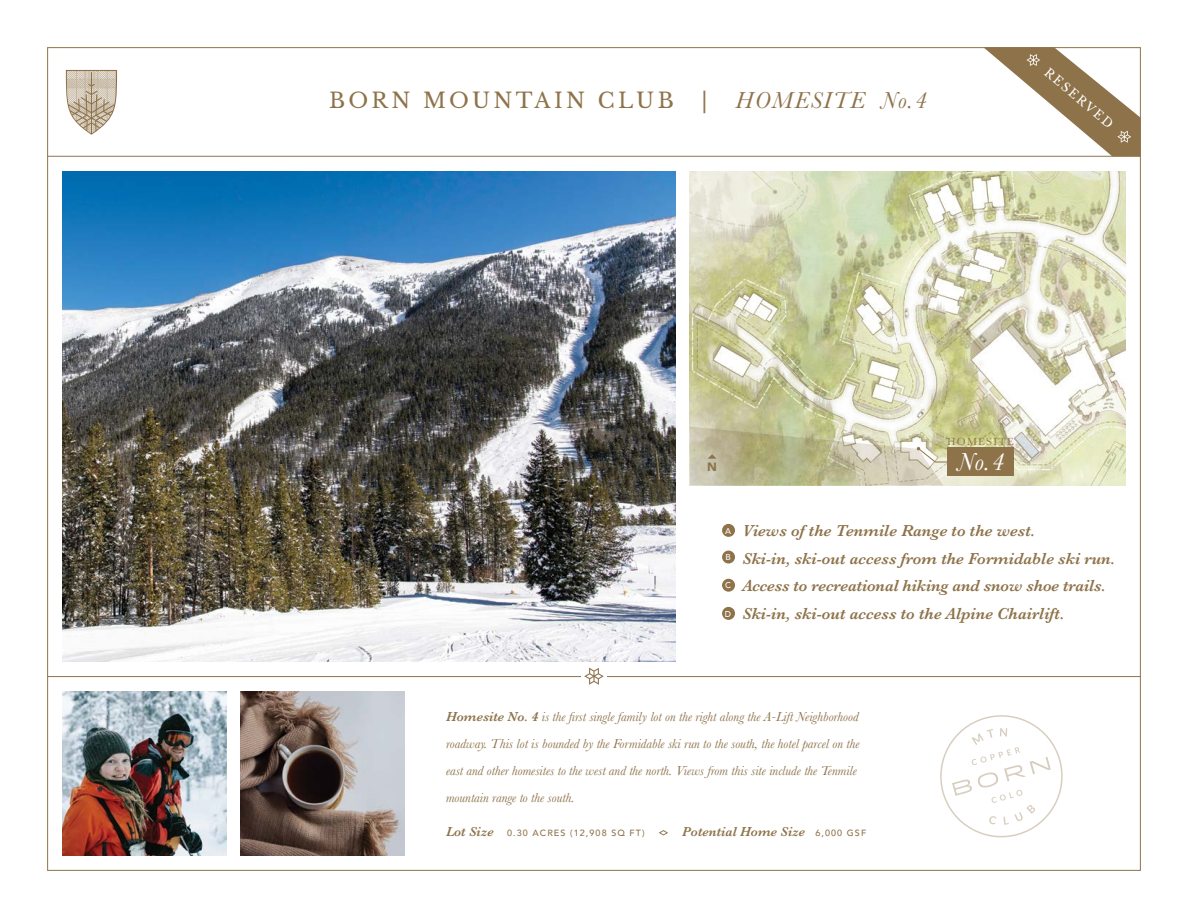
<style>
.page{position:relative;width:1188px;height:918px;background:#fff}
.page>*{position:absolute;margin:0;border:0;box-sizing:border-box;transform-origin:0 0}
.t1{font:italic 25.5px "Baskerville";color:#fff}
.t2{font:italic 24px "Baskerville";letter-spacing:.06em;color:#8e734a}
.t3{font:21px "Libre Baskerville";letter-spacing:.16em;color:#8e734a}
.t4{font:italic 600 16.5px/27.8px "Baskerville";color:#8e734a}
.t5{font:italic 13.5px/27px "Baskerville";color:#8e734a}
.t6{font:italic 600 13.5px "Baskerville";color:#8e734a}
.t7{font:12px "Libre Baskerville";color:#fff}
.t8{font:900 12px "Avenir";color:#8e734a}
.t9{font:10.8px "Baskerville";letter-spacing:.12em;color:#8e734a}
.t10{font:500 9px "Avenir";letter-spacing:.12em;color:#8e734a}
.t11{font:500 8.4px "Avenir";color:#fff}
.s1{font-family:"Libre Baskerville";font-style:normal;font-size:21px}
.s2{font-weight:600}
.s3{font-family:"Baskerville";font-weight:600;font-style:italic;font-size:13.5px}
.s4{font-family:"Avenir";font-weight:500;font-style:normal;font-size:9px}
</style>
<div class="page">
<svg style="left:983px;top:49px;width:156px;height:107px"></svg>
<img style="left:62px;top:692px;width:164px;height:163px">
<svg style="left:66px;top:70px;width:51px;height:65px"></svg>
<div style="left:722px;top:524px;width:13px;height:13px;background:#8e734a;border-radius:50%"></div>
<div style="left:722px;top:551px;width:13px;height:13px;background:#8e734a;border-radius:50%"></div>
<div style="left:722px;top:579px;width:13px;height:13px;background:#8e734a;border-radius:50%"></div>
<div style="left:722px;top:607px;width:13px;height:13px;background:#8e734a;border-radius:50%"></div>
<svg style="left:940px;top:715px;width:123px;height:123px"></svg>
<hr style="left:48px;top:156px;width:1092px;height:1px;background:#8e734a">
<hr style="left:48px;top:676px;width:1092px;height:1px;background:#8e734a">
<div style="left:581px;top:663px;width:26px;height:26px;background:#fff"></div>
<svg style="left:584px;top:668px;width:20px;height:17px"></svg>
<img style="left:62px;top:171px;width:613px;height:490px">
<img style="left:240px;top:692px;width:164px;height:163px">
<svg style="left:690px;top:171px;width:436px;height:314px"></svg>
<svg style="left:690px;top:427px;width:272px;height:58px;background:#c5c2a0"></svg>
<div style="left:948px;top:448px;width:66px;height:28px;background:#8e734a"></div>
<svg style="left:659px;top:830px;width:9px;height:6px"></svg>
<h3 class="t3" style="left:329px;top:88px;width:346px">BORN MOUNTAIN CLUB</h3>
<h2 class="t2" style="left:702px;top:84px;width:227px"><span class="s1">|</span> HOMESITE No.4</h2>
<p class="t7" style="left:1051px;top:65px;width:87px;rotate:40deg">RESERVED</p>
<p class="t8" style="left:707px;top:456px;width:11px">N</p>
<p class="t9" style="left:947px;top:434px;width:68px">HOMESITE</p>
<h1 class="t1" style="left:957px;top:445px;width:48px">No.4</h1>
<p class="t11" style="left:725px;top:523px;width:7px">A</p>
<p class="t11" style="left:725px;top:550px;width:7px">B</p>
<p class="t11" style="left:725px;top:578px;width:7px">C</p>
<p class="t11" style="left:725px;top:606px;width:8px">D</p>
<p class="t4" style="left:743px;top:517px;width:374px">Views of the Tenmile Range to the west.<br>Ski-in, ski-out access from the Formidable ski run.<br>Access to recreational hiking and snow shoe trails.<br>Ski-in, ski-out access to the Alpine Chairlift.</p>
<p class="t5" style="left:446px;top:703px;width:415px"><span class="s2">Homesite No. 4</span> is the first single family lot on the right along the A-Lift Neighborhood roadway. This lot is bounded by the Formidable ski run to the south, the hotel parcel on the east and other homesites to the west and the north. Views from this site include the Tenmile mountain range to the south.</p>
<p class="t10" style="left:446px;top:825px;width:200px"><span class="s3">Lot Size</span> 0.30 ACRES (12,908 SQ FT)</p>
<p class="t6" style="left:682px;top:823px;width:185px">Potential Home Size <span class="s4">6,000 GSF</span></p>
</div>
